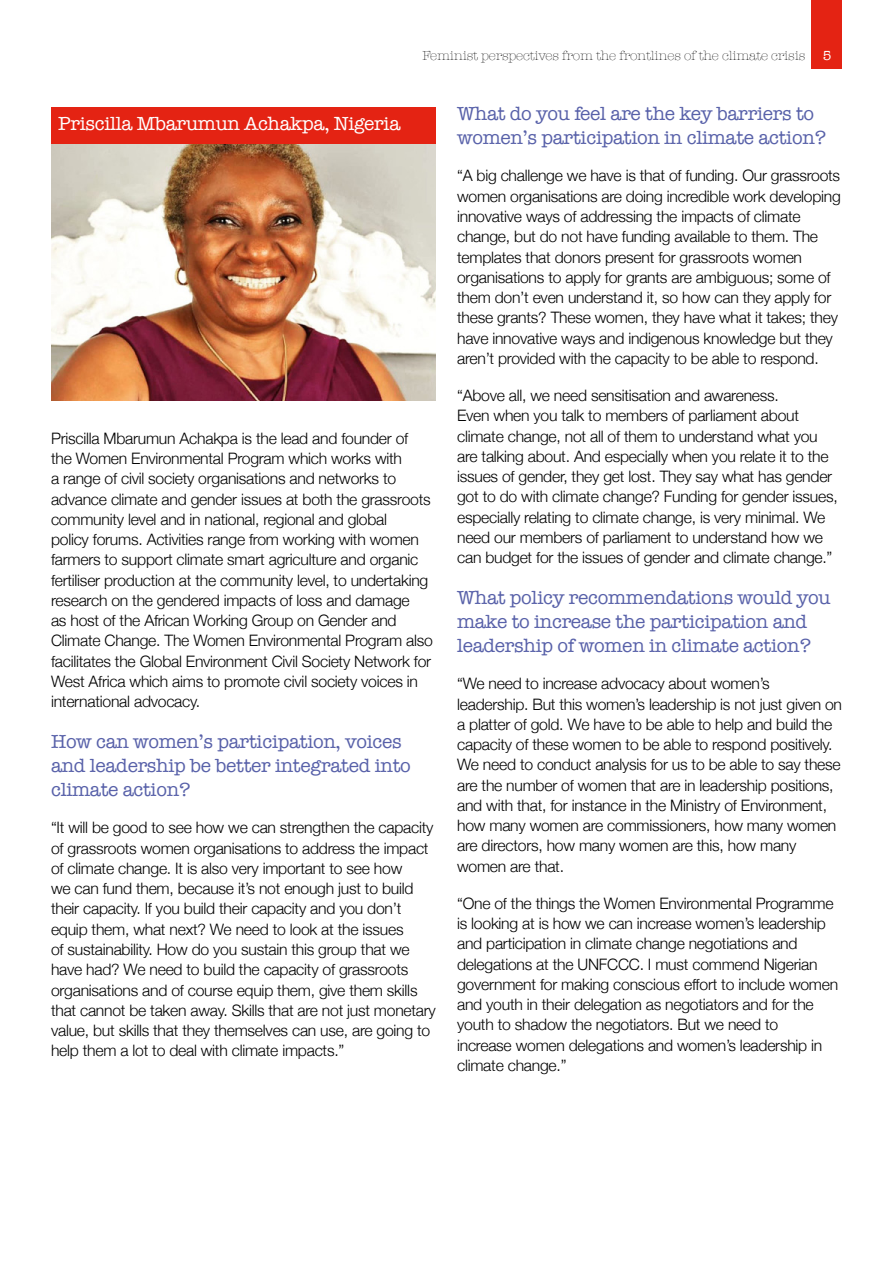
<style>
.page{position:relative;width:893px;height:1263px;background:#fff}
.page>*{position:absolute;margin:0;border:0;box-sizing:border-box;transform-origin:0 0}
.t1{font:19.5px/24px "American Typewriter";letter-spacing:-.015em;color:#5861a9}
.t2{font:19.5px "American Typewriter";letter-spacing:-.015em;color:#fff}
.t3{font:300 15.75px/20.2px "Helvetica Neue";letter-spacing:-.015em;color:#000}
.t4{font:300 13.5px "American Typewriter";letter-spacing:-.015em;color:#000}
.t5{font:13.5px "American Typewriter";color:#fff}
</style>
<div class="page">
<div style="left:811px;top:0;width:31px;height:69px;background:#e42313"></div>
<img style="left:51px;top:136px;width:385px;height:265px">
<div style="left:51px;top:107px;width:384px;height:36px;background:#e42313"></div>
<p class="t4" style="left:422px;top:46px;width:384px">Feminist perspectives from the frontlines of the climate crisis</p>
<p class="t5" style="left:823px;top:46px;width:10px">5</p>
<p class="t2" style="left:58px;top:109px;width:344px">Priscilla Mbarumun Achakpa, Nigeria</p>
<p class="t3" style="left:51px;top:428px;width:383px">Priscilla Mbarumun Achakpa is the lead and founder of the Women Environmental Program which works with<br>a range of civil society organisations and networks to advance climate and gender issues at both the grassroots community level and in national, regional and global<br>policy forums. Activities range from working with women farmers to support climate smart agriculture and organic fertiliser production at the community level, to undertaking research on the gendered impacts of loss and damage<br>as host of the African Working Group on Gender and Climate Change. The Women Environmental Program also facilitates the Global Environment Civil Society Network for West Africa which aims to promote civil society voices in international advocacy.</p>
<p class="t1" style="left:51px;top:729px;width:361px">How can women’s participation, voices and leadership be better integrated into climate action?</p>
<p class="t3" style="left:51px;top:817px;width:386px">“It will be good to see how we can strengthen the capacity of grassroots women organisations to address the impact of climate change. It is also very important to see how<br>we can fund them, because it’s not enough just to build their capacity. If you build their capacity and you don’t equip them, what next? We need to look at the issues<br>of sustainability. How do you sustain this group that we have had? We need to build the capacity of grassroots organisations and of course equip them, give them skills that cannot be taken away. Skills that are not just monetary value, but skills that they themselves can use, are going to help them a lot to deal with climate impacts.”</p>
<p class="t1" style="left:457px;top:101px;width:371px">What do you feel are the key barriers to women’s participation in climate action?</p>
<p class="t3" style="left:457px;top:165px;width:385px">“A big challenge we have is that of funding. Our grassroots women organisations are doing incredible work developing innovative ways of addressing the impacts of climate change, but do not have funding available to them. The templates that donors present for grassroots women organisations to apply for grants are ambiguous; some of them don’t even understand it, so how can they apply for these grants? These women, they have what it takes; they have innovative ways and indigenous knowledge but they aren’t provided with the capacity to be able to respond.</p>
<p class="t3" style="left:457px;top:385px;width:382px">“Above all, we need sensitisation and awareness.<br>Even when you talk to members of parliament about climate change, not all of them to understand what you are talking about. And especially when you relate it to the issues of gender, they get lost. They say what has gender got to do with climate change? Funding for gender issues, especially relating to climate change, is very minimal. We need our members of parliament to understand how we can budget for the issues of gender and climate change.”</p>
<p class="t1" style="left:457px;top:585px;width:375px">What policy recommendations would you make to increase the participation and leadership of women in climate action?</p>
<p class="t3" style="left:457px;top:673px;width:386px">“We need to increase advocacy about women’s leadership. But this women’s leadership is not just given on a platter of gold. We have to be able to help and build the capacity of these women to be able to respond positively.<br>We need to conduct analysis for us to be able to say these are the number of women that are in leadership positions, and with that, for instance in the Ministry of Environment, how many women are commissioners, how many women are directors, how many women are this, how many women are that.</p>
<p class="t3" style="left:457px;top:893px;width:383px">“One of the things the Women Environmental Programme is looking at is how we can increase women’s leadership and participation in climate change negotiations and delegations at the UNFCCC. I must commend Nigerian government for making conscious effort to include women and youth in their delegation as negotiators and for the youth to shadow the negotiators. But we need to<br>increase women delegations and women’s leadership in climate change.”</p>
</div>
